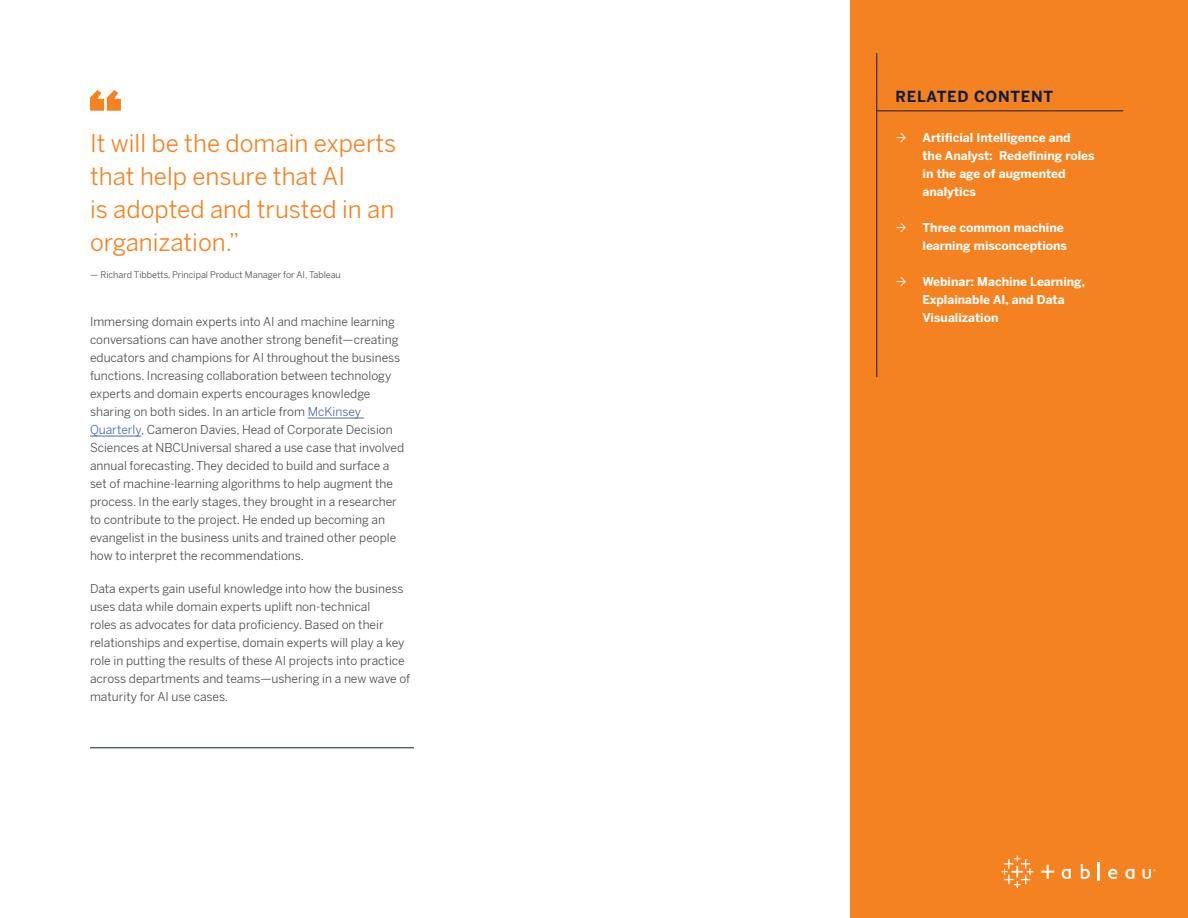
<style>
.page{position:relative;width:1188px;height:918px;background:#fff}
.page>*{position:absolute;margin:0;border:0;box-sizing:border-box;transform-origin:0 0}
.t1{font:24px/33px "Benton Sans";color:#f58220}
.t2{font:700 15px "Benton Sans";letter-spacing:.05em;color:#0f1e3c}
.t3{font:12px/18px "Benton Sans";color:#4d4d4f}
.t4{font:700 12px/18px "Benton Sans";color:#fff}
.t5{font:9px "Benton Sans";color:#4d4d4f}
.s1{color:#456da9}
</style>
<div class="page">
<hr style="left:308px;top:418px;width:56px;height:1px;background:#456da9">
<hr style="left:90px;top:436px;width:51px;height:1px;background:#456da9">
<svg style="left:90px;top:90px;width:31px;height:21px"></svg>
<hr style="left:90px;top:748px;width:324px;height:1px;background:#0f1e3c">
<div style="left:850px;top:0;width:338px;height:918px;background:#f58220"></div>
<hr style="left:877px;top:111px;width:246px;height:1px;background:#0f1e3c">
<hr style="left:877px;top:53px;width:1px;height:324px;background:#0f1e3c">
<svg style="left:1001px;top:856px;width:32px;height:32px"></svg>
<svg style="left:1081px;top:864px;width:9px;height:15px"></svg>
<svg style="left:1098px;top:862px;width:2px;height:19px"></svg>
<svg style="left:1108px;top:869px;width:10px;height:10px"></svg>
<svg style="left:1062px;top:869px;width:9px;height:10px"></svg>
<svg style="left:1125px;top:869px;width:9px;height:10px"></svg>
<svg style="left:1041px;top:865px;width:13px;height:14px"></svg>
<svg style="left:1143px;top:869px;width:13px;height:10px"></svg>
<h1 class="t1" style="left:90px;top:127px;width:308px">It will be the domain experts that help ensure that AI<br>is adopted and trusted in an organization.”</h1>
<p class="t5" style="left:90px;top:269px;width:252px">— Richard Tibbetts, Principal Product Manager for AI, Tableau</p>
<p class="t3" style="left:90px;top:313px;width:316px">Immersing domain experts into AI and machine learning conversations can have another strong benefit—creating educators and champions for AI throughout the business functions. Increasing collaboration between technology experts and domain experts encourages knowledge sharing on both sides. In an article from <span class="s1">McKinsey Quarterly</span>, Cameron Davies, Head of Corporate Decision Sciences at NBCUniversal shared a use case that involved annual forecasting. They decided to build and surface a set of machine-learning algorithms to help augment the process. In the early stages, they brought in a researcher to contribute to the project. He ended up becoming an evangelist in the business units and trained other people how to interpret the recommendations.</p>
<p class="t3" style="left:90px;top:579px;width:322px">Data experts gain useful knowledge into how the business uses data while domain experts uplift non-technical<br>roles as advocates for data proficiency. Based on their relationships and expertise, domain experts will play a key role in putting the results of these AI projects into practice across departments and teams—ushering in a new wave of maturity for AI use cases.</p>
<p class="t2" style="left:896px;top:87px;width:159px">RELATED CONTENT</p>
<p class="t4" style="left:922px;top:129px;width:173px">Artificial Intelligence and<br>the Analyst: Redefining roles in the age of augmented analytics</p>
<p class="t4" style="left:922px;top:219px;width:146px">Three common machine learning misconceptions</p>
<p class="t4" style="left:923px;top:273px;width:164px">Webinar: Machine Learning,<br>Explainable AI, and Data<br>Visualization</p>
</div>
